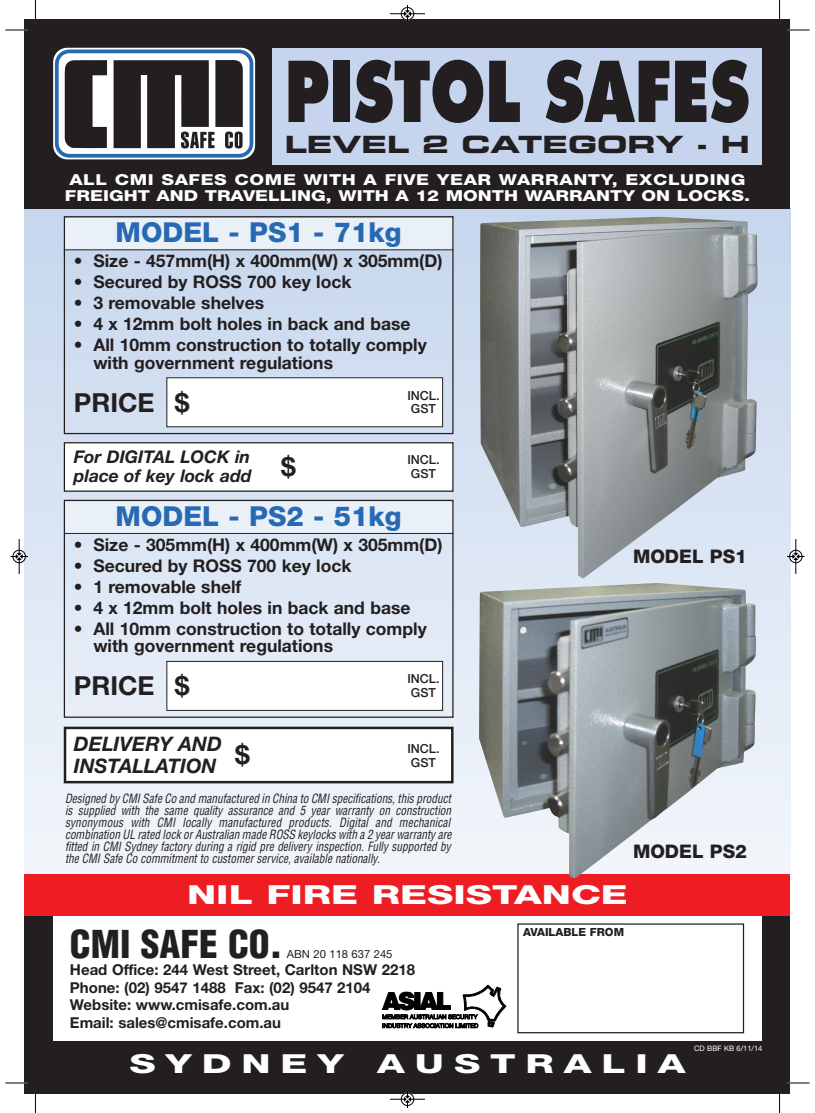
<style>
.page{position:relative;width:815px;height:1113px;background:#fff}
.page>*{position:absolute;margin:0;border:0;box-sizing:border-box;transform-origin:0 0}
.t1{font:800 81.25px "Futura";color:#231f20;scale:.75 1}
.t2{font:900 condensed 37.5px "Helvetica";color:#231f20}
.t3{font:800 27.5px "Helvetica Neue";color:#2869b3}
.t4{font:800 26.25px "Helvetica Neue";color:#fff;scale:1.5 1}
.t5{font:700 26.25px "Helvetica Neue";color:#231f20}
.t6{font:800 26.25px "Helvetica Neue";letter-spacing:.25em;color:#fff;scale:1.5 1}
.t7{font:23.75px "Eurostile Bold Extended Two";color:#231f20;scale:1.15 1}
.t8{font:italic 700 20px/22.2px "Helvetica Neue";color:#231f20}
.t9{font:800 18.75px "Helvetica Neue";color:#231f20}
.t10{font:700 17.5px/17.5px "Helvetica Neue";color:#231f20}
.t11{font:italic 700 17.5px/18.8px "Helvetica Neue";color:#231f20}
.t12{font:800 15.12px/16.2px "Helvetica Neue";color:#fff;scale:1.25 1}
.t13{font:700 15px/17.5px "Helvetica Neue";color:#231f20}
.t14{font:italic condensed 12.5px/12px "Helvetica";color:#231f20;scale:.9 1}
.t15{font:500 12.5px/13.8px "Helvetica Neue";color:#231f20}
.t16{font:11.25px "Helvetica Neue";color:#231f20}
.t17{font:800 11.25px "Helvetica Neue";color:#231f20}
.t18{font:7.5px "Helvetica Neue";color:#fff}
</style>
<div class="page">
<div style="left:25px;top:208px;width:765px;height:666px;background:linear-gradient(to bottom,#c5d5ec,#f1f5fa)"></div>
<div style="left:64px;top:218px;width:390px;height:32px;background:#eaf0f8"></div>
<div style="left:25px;top:19px;width:765px;height:190px;background:#231f20"></div>
<svg style="left:53px;top:48px;width:202px;height:111px"></svg>
<div style="left:273px;top:48px;width:489px;height:117px;background:#c6d5ed"></div>
<svg style="left:55px;top:49px;width:198px;height:109px"></svg>
<div style="left:25px;top:873px;width:765px;height:43px;background:#ee1d23"></div>
<div style="left:25px;top:916px;width:765px;height:177px;background:#231f20"></div>
<div style="left:53px;top:916px;width:709px;height:124px;background:#fff"></div>
<svg style="left:382px;top:985px;width:124px;height:42px"></svg>
<div style="left:517px;top:923px;width:227px;height:110px;border:1px solid #231f20"></div>
<div style="left:64px;top:216px;width:390px;height:218px;border:1px solid #231f20"></div>
<div style="left:167px;top:378px;width:276px;height:49px;background:#fff"></div>
<div style="left:167px;top:377px;width:276px;height:50px;border:1px solid #231f20"></div>
<div style="left:64px;top:443px;width:389px;height:48px;background:#fff"></div>
<div style="left:64px;top:442px;width:390px;height:50px;border:1px solid #231f20"></div>
<hr style="left:64px;top:249px;width:390px;height:1px;background:#231f20">
<div style="left:64px;top:501px;width:390px;height:32px;background:#eaf0f8"></div>
<div style="left:64px;top:499px;width:390px;height:218px;border:1px solid #231f20"></div>
<div style="left:167px;top:661px;width:276px;height:49px;background:#fff"></div>
<div style="left:167px;top:661px;width:276px;height:49px;border:1px solid #231f20"></div>
<hr style="left:64px;top:533px;width:390px;height:1px;background:#231f20">
<div style="left:65px;top:728px;width:387px;height:54px;background:#fff"></div>
<div style="left:64px;top:726px;width:390px;height:57px;border:2px solid #231f20"></div>
<img style="left:479px;top:583px;width:277px;height:295px">
<img style="left:480px;top:217px;width:278px;height:361px">
<svg style="left:35px;top:0;width:1px;height:22px"></svg>
<svg style="left:5px;top:30px;width:23px;height:1px"></svg>
<svg style="left:779px;top:0;width:1px;height:22px"></svg>
<svg style="left:787px;top:30px;width:23px;height:1px"></svg>
<svg style="left:35px;top:1090px;width:1px;height:22px"></svg>
<svg style="left:5px;top:1082px;width:23px;height:1px"></svg>
<svg style="left:779px;top:1090px;width:1px;height:22px"></svg>
<svg style="left:787px;top:1082px;width:23px;height:1px"></svg>
<hr style="left:390px;top:14px;width:35px;height:1px;background:#000">
<div style="left:401px;top:7px;width:13px;height:13px;border:1px solid #000;border-radius:50%"></div>
<svg style="left:404px;top:5px;width:7px;height:17px"></svg>
<hr style="left:390px;top:1098px;width:35px;height:1px;background:#000">
<div style="left:401px;top:1092px;width:13px;height:13px;border:1px solid #000;border-radius:50%"></div>
<svg style="left:404px;top:1090px;width:7px;height:17px"></svg>
<hr style="left:19px;top:539px;width:1px;height:35px;background:#000">
<div style="left:13px;top:550px;width:13px;height:13px;border:1px solid #000;border-radius:50%"></div>
<svg style="left:10px;top:553px;width:18px;height:6px"></svg>
<hr style="left:796px;top:539px;width:1px;height:35px;background:#000">
<div style="left:789px;top:550px;width:13px;height:13px;border:1px solid #000;border-radius:50%"></div>
<svg style="left:787px;top:553px;width:18px;height:6px"></svg>
<h1 class="t1" style="left:285px;top:56px;width:622px">PISTOL SAFES</h1>
<h3 class="t7" style="left:285px;top:136px;width:406px">LEVEL 2 CATEGORY - H</h3>
<p class="t12" style="left:65px;top:172px;width:550px">ALL CMI SAFES COME WITH A FIVE YEAR WARRANTY, EXCLUDING<br>FREIGHT AND TRAVELLING, WITH A 12 MONTH WARRANTY ON LOCKS.</p>
<h3 class="t3" style="left:116px;top:223px;width:288px">MODEL - PS1 - 71kg</h3>
<h3 class="t10" style="left:74px;top:254px;width:370px">• Size - 457mm(H) x 400mm(W) x 305mm(D)</h3>
<h3 class="t10" style="left:74px;top:275px;width:279px">• Secured by ROSS 700 key lock</h3>
<h3 class="t10" style="left:74px;top:296px;width:192px">• 3 removable shelves</h3>
<h3 class="t10" style="left:74px;top:317px;width:338px">• 4 x 12mm bolt holes in back and base</h3>
<h3 class="t10" style="left:93px;top:338px;width:335px;text-indent:-19px">• All 10mm construction to totally comply with government regulations</h3>
<h3 class="t5" style="left:74px;top:393px;width:117px">PRICE $</h3>
<p class="t15" style="left:407px;top:389px;width:34px">INCL.<br>GST</p>
<h3 class="t11" style="left:74px;top:449px;width:179px">For DIGITAL LOCK in place of key lock add</h3>
<h3 class="t5" style="left:281px;top:457px;width:16px">$</h3>
<p class="t15" style="left:407px;top:454px;width:34px">INCL.<br>GST</p>
<h3 class="t3" style="left:116px;top:506px;width:288px">MODEL - PS2 - 51kg</h3>
<h3 class="t10" style="left:74px;top:537px;width:370px">• Size - 305mm(H) x 400mm(W) x 305mm(D)</h3>
<h3 class="t10" style="left:74px;top:558px;width:279px">• Secured by ROSS 700 key lock</h3>
<h3 class="t10" style="left:74px;top:579px;width:169px">• 1 removable shelf</h3>
<h3 class="t10" style="left:74px;top:600px;width:338px">• 4 x 12mm bolt holes in back and base</h3>
<h3 class="t10" style="left:93px;top:621px;width:335px;text-indent:-19px">• All 10mm construction to totally comply with government regulations</h3>
<h3 class="t5" style="left:74px;top:676px;width:117px">PRICE $</h3>
<p class="t15" style="left:407px;top:673px;width:34px">INCL.<br>GST</p>
<h3 class="t9" style="left:633px;top:549px;width:116px">MODEL PS1</h3>
<h3 class="t8" style="left:74px;top:734px;width:177px">DELIVERY AND<br>INSTALLATION <sup>$</sup></h3>
<p class="t15" style="left:407px;top:743px;width:34px">INCL.<br>GST</p>
<p class="t14" style="left:65px;top:793px;width:433px">Designed by CMISafe Co and manufactured in China to CMIspecifications,this product is supplied with the same quality assurance and 5 year warranty on construction synonymous with CMI locally manufactured products. Digital and mechanical combination UL rated lock orAustralian made ROSS keylocks with a 2 yearwarranty are fitted in CMI Sydney factory during a rigid pre delivery inspection. Fully supported by the CMI Safe Co commitment to customer service, available nationally.</p>
<h3 class="t4" style="left:187px;top:885px;width:295px">NIL FIRE RESISTANCE</h3>
<h3 class="t9" style="left:633px;top:844px;width:116px">MODEL PS2</h3>
<p class="t17" style="left:523px;top:928px;width:103px">AVAILABLE FROM</p>
<h2 class="t2" style="left:70px;top:929px;width:214px">CMI SAFE CO.</h2>
<p class="t16" style="left:287px;top:949px;width:107px">ABN 20 118 637 245</p>
<p class="t13" style="left:70px;top:962px;width:347px">Head Office: 244 West Street, Carlton NSW 2218<br>Phone: (02) 9547 1488 Fax: (02) 9547 2104<br>Website: www.cmisafe.com.au<br>Email: sales@cmisafe.com.au</p>
<h3 class="t4" style="left:129px;top:1053px;width:144px">SYDNEY</h3>
<h3 class="t6" style="left:377px;top:1053px;width:207px">AUSTRALIA</h3>
<p class="t18" style="left:694px;top:1045px;width:70px">CD BBF KB 6/11/14</p>
</div>
